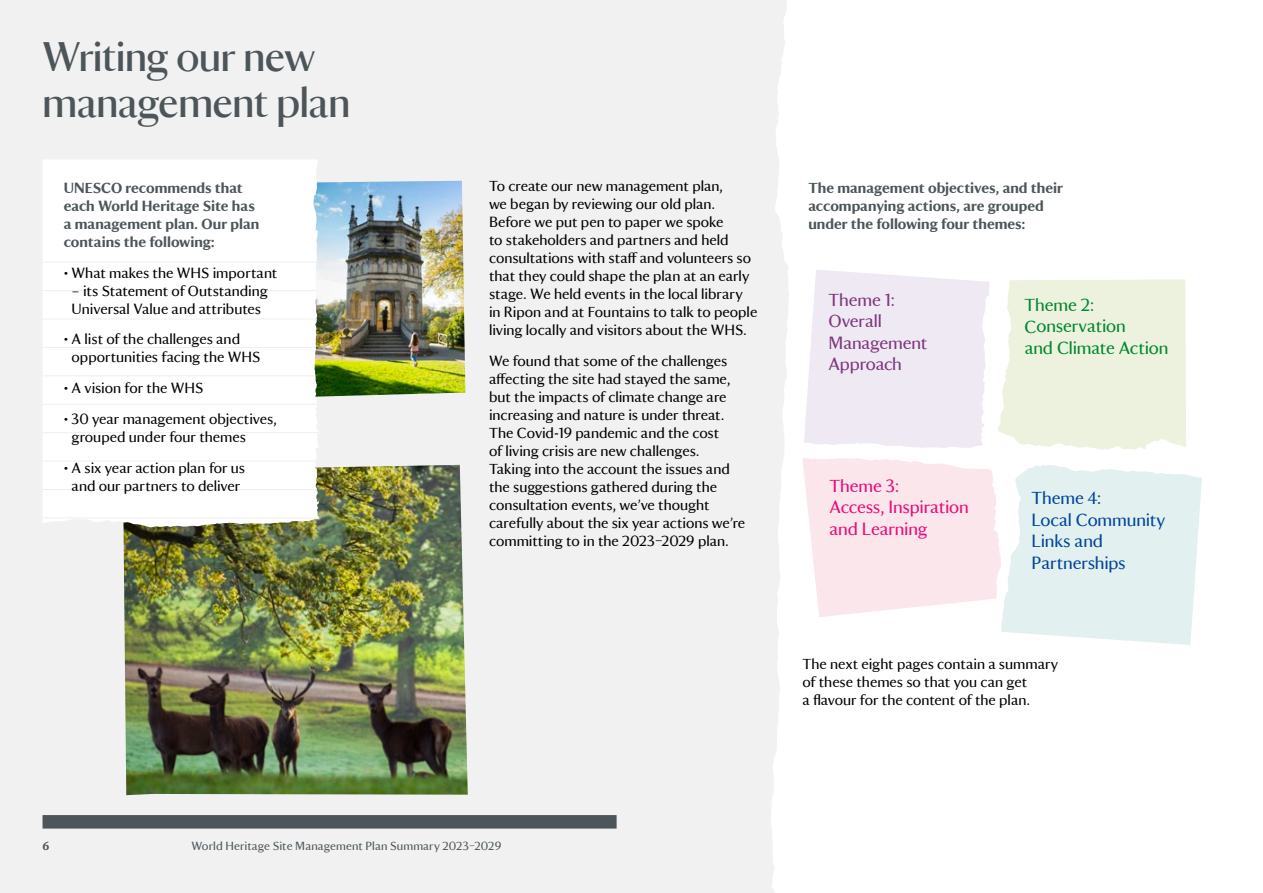
<style>
.page{position:relative;width:1263px;height:893px;background:#fff}
.page>*{position:absolute;margin:0;border:0;box-sizing:border-box;transform-origin:0 0}
.t1{font:42px/46.2px "National Trust Display TT";letter-spacing:-.005em;color:#4c5559}
.t2{font:18px/21.6px "National Trust TT";letter-spacing:-.01em;color:#004599}
.t3{font:18px/21.6px "National Trust TT";letter-spacing:-.01em;color:#e60c77}
.t4{font:18px/21.5px "National Trust TT";letter-spacing:-.015em;color:#008730}
.t5{font:18px/21.6px "National Trust TT";letter-spacing:-.01em;color:#7e357c}
.t6{font:15px/18px "National Trust TT";color:#000}
.t7{font:700 15px/18px "National Trust TT";color:#4c5559}
.t8{font:12px "National Trust TT";letter-spacing:.005em;color:#4c5559}
.t9{font:700 12px "National Trust TT";color:#4c5559}
</style>
<div class="page">
<div style="left:0;top:0;width:789px;height:893px;background:#f1f1f1"></div>
<img style="left:123px;top:465px;width:345px;height:330px">
<img style="left:319px;top:181px;width:146px;height:217px">
<svg style="left:43px;top:159px;width:276px;height:368px"></svg>
<hr style="left:43px;top:262px;width:276px;height:1px;background:#efefef">
<hr style="left:43px;top:489px;width:276px;height:1px;background:#efefef">
<hr style="left:43px;top:375px;width:276px;height:1px;background:#efefef">
<hr style="left:43px;top:319px;width:276px;height:1px;background:#efefef">
<hr style="left:43px;top:432px;width:276px;height:1px;background:#efefef">
<hr style="left:43px;top:290px;width:276px;height:1px;background:#efefef">
<hr style="left:43px;top:518px;width:276px;height:1px;background:#efefef">
<hr style="left:43px;top:404px;width:276px;height:1px;background:#efefef">
<hr style="left:43px;top:347px;width:276px;height:1px;background:#efefef">
<hr style="left:43px;top:461px;width:276px;height:1px;background:#efefef">
<svg style="left:804px;top:270px;width:186px;height:178px;background:#efebf3"></svg>
<svg style="left:998px;top:279px;width:188px;height:171px;background:#edf3df"></svg>
<svg style="left:802px;top:458px;width:400px;height:187px"></svg>
<div style="left:43px;top:815px;width:574px;height:14px;background:#4c5559"></div>
<h1 class="t1" style="left:43px;top:31px;width:309px">Writing our new management plan</h1>
<p class="t7" style="left:64px;top:178px;width:197px">UNESCO recommends that each World Heritage Site has a management plan. Our plan contains the following:</p>
<p class="t6" style="left:64px;top:262px;width:215px">• What makes the WHS important</p>
<p class="t6" style="left:72px;top:280px;width:198px">– its Statement of Outstanding<br>Universal Value and attributes</p>
<p class="t6" style="left:72px;top:329px;width:190px;text-indent:-8px">• A list of the challenges and opportunities facing the WHS</p>
<p class="t6" style="left:64px;top:378px;width:141px">• A vision for the WHS</p>
<p class="t6" style="left:72px;top:409px;width:207px;text-indent:-8px">• 30 year management objectives, grouped under four themes</p>
<p class="t6" style="left:64px;top:457px;width:183px;text-align:center">• A six year action plan for us and our partners to deliver</p>
<p class="t6" style="left:489px;top:176px;width:270px">To create our new management plan,<br>we began by reviewing our old plan.<br>Before we put pen to paper we spoke<br>to stakeholders and partners and held consultations with staff and volunteers so that they could shape the plan at an early stage. We held events in the local library in Ripon and at Fountains to talk to people living locally and visitors about the WHS.</p>
<p class="t6" style="left:489px;top:351px;width:258px">We found that some of the challenges affecting the site had stayed the same, but the impacts of climate change are increasing and nature is under threat.<br>The Covid-19 pandemic and the cost<br>of living crisis are new challenges.<br>Taking into the account the issues and the suggestions gathered during the consultation events, we’ve thought carefully about the six year actions we’re committing to in the 2023–2029 plan.</p>
<p class="t7" style="left:808px;top:178px;width:256px">The management objectives, and their accompanying actions, are grouped under the following four themes:</p>
<p class="t5" style="left:828px;top:288px;width:100px">Theme 1:<br>Overall<br>Management<br>Approach</p>
<p class="t3" style="left:829px;top:473px;width:141px">Theme 3:<br>Access, Inspiration and Learning</p>
<p class="t4" style="left:1024px;top:293px;width:146px">Theme 2:<br>Conservation<br>and Climate Action</p>
<p class="t2" style="left:1031px;top:486px;width:135px">Theme 4:<br>Local Community<br>Links and<br>Partnerships</p>
<p class="t6" style="left:802px;top:654px;width:257px">The next eight pages contain a summary of these themes so that you can get<br>a flavour for the content of the plan.</p>
<p class="t9" style="left:43px;top:838px;width:8px">6</p>
<p class="t8" style="left:191px;top:838px;width:311px">World Heritage Site Management Plan Summary 2023–2029</p>
</div>
